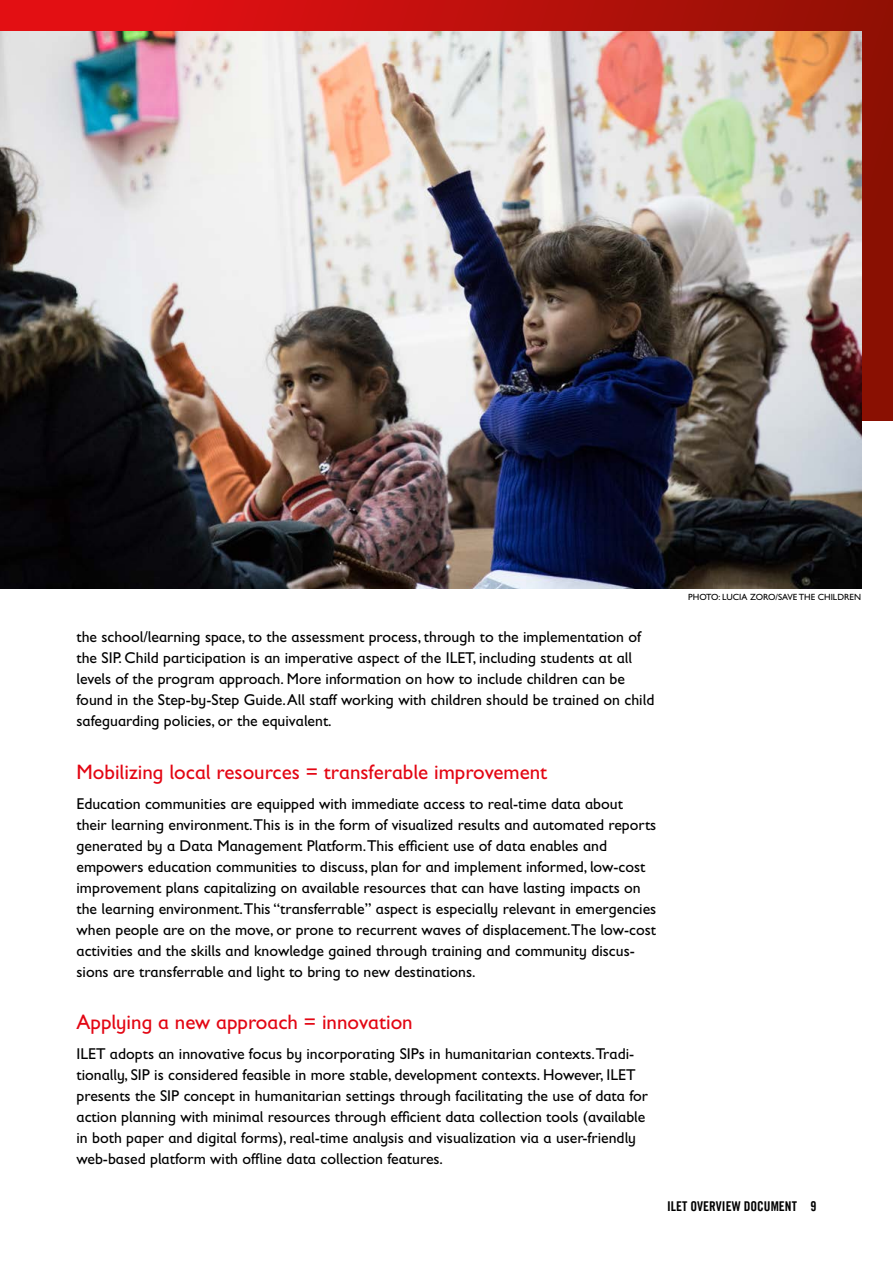
<style>
.page{position:relative;width:893px;height:1263px;background:#fff}
.page>*{position:absolute;margin:0;border:0;box-sizing:border-box;transform-origin:0 0}
.t1{font:21px "Gill Sans Infant Std";color:#e30613}
.t2{font:15.75px/21px "Gill Sans Infant Std";color:#000}
.t3{font:13.5px "Trade Gothic LT Com Bd Cn 20";color:#000}
.t4{font:9px "Gill Sans Infant Std";color:#000}
</style>
<div class="page">
<div style="left:0;top:0;width:893px;height:421px;background:linear-gradient(to right,#ef0f16,#911104)"></div>
<img style="left:0;top:32px;width:861px;height:557px">
<p class="t2" style="left:77px;top:626px;width:579px">the school/learning space, to the assessment process, through to the implementation of the SIP. Child participation is an imperative aspect of the ILET, including students at all levels of the program approach. More information on how to include children can be found in the Step-by-Step Guide. All staff working with children should be trained on child safeguarding policies, or the equivalent.</p>
<h1 class="t1" style="left:77px;top:760px;width:472px">Mobilizing local resources = transferable improvement</h1>
<p class="t2" style="left:77px;top:793px;width:581px">Education communities are equipped with immediate access to real-time data about their learning environment. This is in the form of visualized results and automated reports generated by a Data Management Platform. This efficient use of data enables and empowers education communities to discuss, plan for and implement informed, low-cost improvement plans capitalizing on available resources that can have lasting impacts on the learning environment. This “transferrable” aspect is especially relevant in emergencies when people are on the move, or prone to recurrent waves of displacement. The low-cost activities and the skills and knowledge gained through training and community discus&shy;sions are transferrable and light to bring to new destinations.</p>
<h1 class="t1" style="left:77px;top:1010px;width:338px">Applying a new approach = innovation</h1>
<p class="t2" style="left:77px;top:1043px;width:573px">ILET adopts an innovative focus by incorporating SIPs in humanitarian contexts. Tradi&shy;tionally, SIP is considered feasible in more stable, development contexts. However, ILET presents the SIP concept in humanitarian settings through facilitating the use of data for action planning with minimal resources through efficient data collection tools (available in both paper and digital forms), real-time analysis and visualization via a user-friendly web-based platform with offline data collection features.</p>
<p class="t4" style="left:688px;top:592px;width:174px">PHOTO: LUCIA ZORO/SAVE THE CHILDREN</p>
<p class="t3" style="left:667px;top:1198px;width:151px">ILET OVERVIEW DOCUMENT 9</p>
</div>
